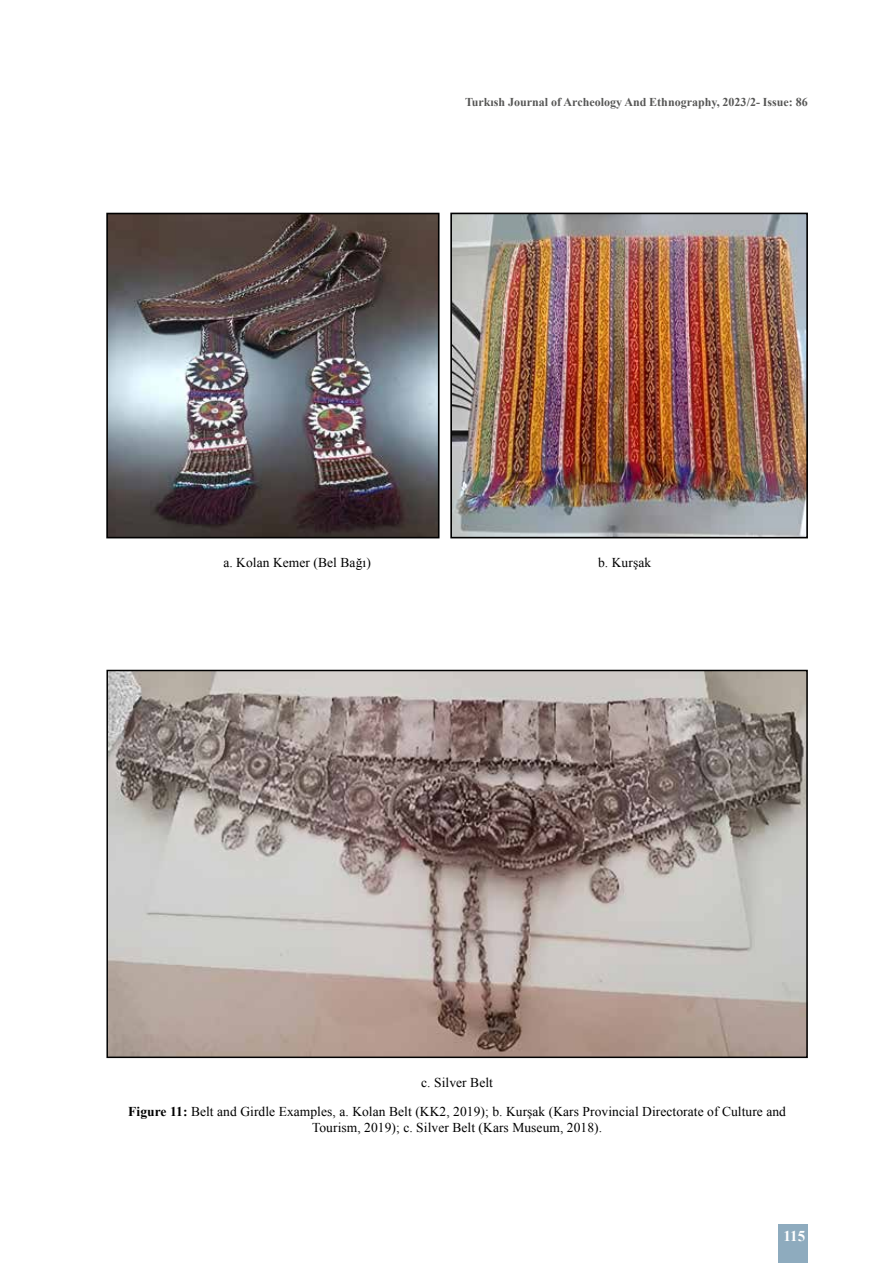
<style>
.page{position:relative;width:893px;height:1263px;background:#fff}
.page>*{position:absolute;margin:0;border:0;box-sizing:border-box;transform-origin:0 0}
.t1{font:700 15px "Times New Roman";color:#fff}
.t2{font:13.5px/29px "Times New Roman";letter-spacing:.005em;color:#000;text-align:center}
.t3{font:700 12px "Times New Roman";color:#575756}
.s1{font-weight:700}
</style>
<div class="page">
<div style="left:778px;top:1224px;width:30px;height:39px;background:#8eabbe"></div>
<img style="left:109px;top:216px;width:328px;height:319px">
<div style="left:106px;top:213px;width:334px;height:325px;border:2px solid #000"></div>
<img style="left:453px;top:216px;width:352px;height:319px">
<div style="left:450px;top:213px;width:358px;height:325px;border:2px solid #000"></div>
<img style="left:109px;top:673px;width:696px;height:382px">
<div style="left:106px;top:670px;width:702px;height:388px;border:2px solid #000"></div>
<p class="t3" style="left:465px;top:94px;width:344px">Turkısh Journal of Archeology And Ethnography, 2023/2- Issue: 86</p>
<p class="t2" style="left:223px;top:548px;width:149px">a. Kolan Kemer (Bel Bağı)</p>
<p class="t2" style="left:598px;top:548px;width:55px">b. Kurşak</p>
<p class="t2" style="left:128px;top:1068px;width:659px">c. Silver Belt<br><span class="s1">Figure 11:</span> Belt and Girdle Examples, a. Kolan Belt (KK2, 2019); b. Kurşak (Kars Provincial Directorate of Culture and</p>
<p class="t2" style="left:312px;top:1113px;width:292px">Tourism, 2019); c. Silver Belt (Kars Museum, 2018).</p>
<p class="t1" style="left:784px;top:1226px;width:23px">115</p>
</div>
